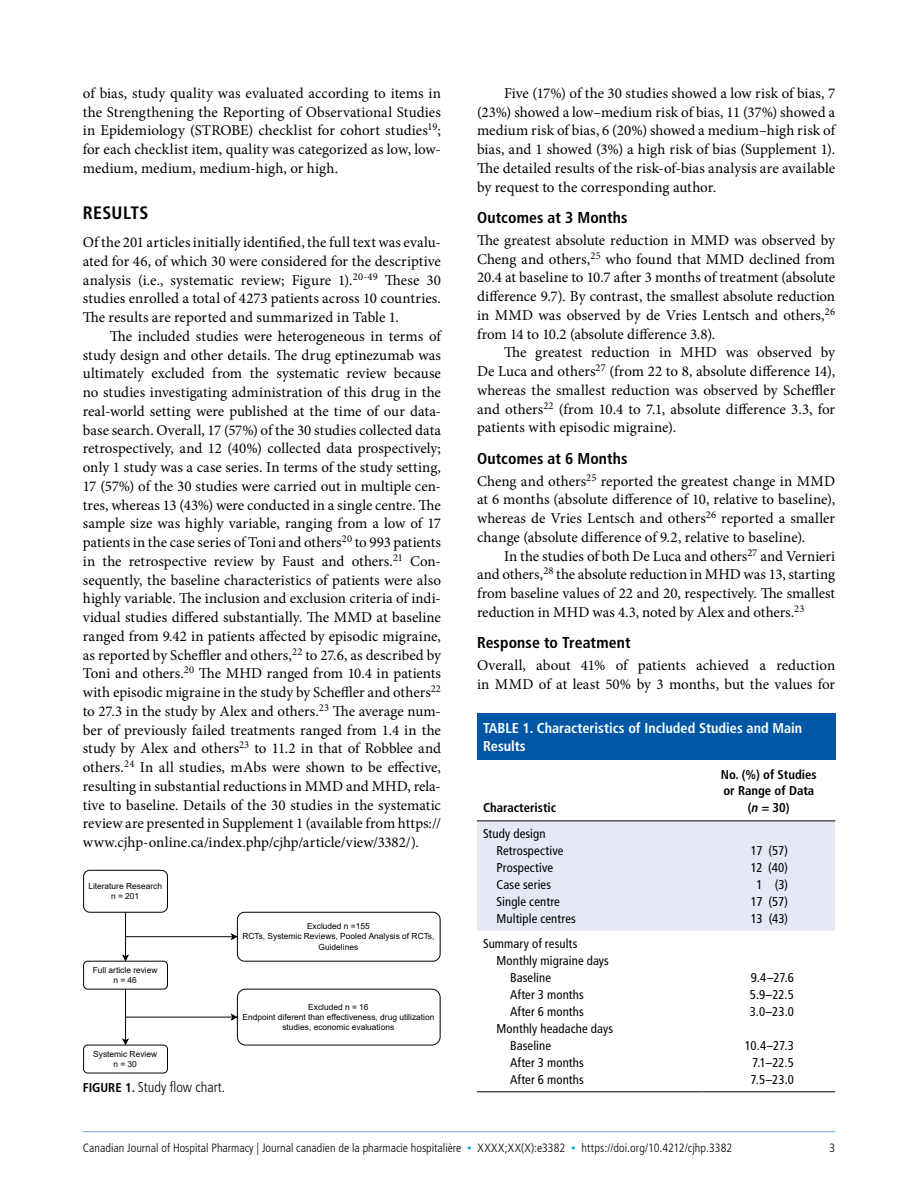
<style>
.page{position:relative;width:918px;height:1188px;background:#fff}
.page>*{position:absolute;margin:0;border:0;box-sizing:border-box;transform-origin:0 0}
.CJHP_H1{font:700 condensed 18px "Frutiger LT Std";letter-spacing:.015em;color:#000}
.CJHP_H2{font:700 condensed 15.75px "Frutiger LT Std";letter-spacing:.01em;color:#000}
.CJHP_BodyText_Inden{font:15px/18.8px "Minion Pro";color:#000;text-align:justify}
.CJHP_BodyText{font:15px/18.8px "Minion Pro";color:#000;text-align:justify}
.CJHP_TableTitle_TAB{font:700 condensed 14.25px/18px "Frutiger LT Std";color:#fff}
.CJHP_FigureCaption{font:300 condensed 14.25px "Frutiger LT Std";color:#000}
.CJHP_TableText{font:condensed 12.75px "Frutiger LT Std";letter-spacing:.005em;color:#000}
.CJHP_TableText_Sub{font:condensed 12.75px "Frutiger LT Std";letter-spacing:.01em;color:#000}
.CJHP_TableText_SubS{font:condensed 12.75px "Frutiger LT Std";letter-spacing:.01em;color:#000}
.CJHP_TableColumnHea{font:700 condensed 12.75px/16.5px "Frutiger LT Std";color:#000}
.t1{font:300 condensed 12px "Frutiger LT Std";color:#000}
.t2{font:8.4px/10.2px "Arial";color:#000;text-align:center}
.s1{font-weight:700;font-size:12.75px}
.s2{font-family:"Frutiger LT Pro";font-style:italic}
.s3{font-size:9px;color:#00acd7}
</style>
<div class="page">
<hr style="left:83px;top:1131px;width:752px;height:1px;background:#0057a5">
<svg style="left:83px;top:870px;width:85px;height:43px"></svg>
<hr style="left:125px;top:912px;width:1px;height:45px;background:#000">
<svg style="left:83px;top:954px;width:85px;height:36px"></svg>
<hr style="left:125px;top:989px;width:1px;height:52px;background:#000">
<svg style="left:83px;top:1038px;width:85px;height:36px"></svg>
<hr style="left:126px;top:1017px;width:107px;height:1px;background:#000">
<svg style="left:230px;top:988px;width:211px;height:58px"></svg>
<hr style="left:126px;top:936px;width:107px;height:1px;background:#000">
<svg style="left:230px;top:911px;width:211px;height:51px"></svg>
<div style="left:477px;top:714px;width:358px;height:46px;background:#0057a5"></div>
<div style="left:477px;top:822px;width:358px;height:109px;background:#e6e8f5"></div>
<hr style="left:477px;top:821px;width:225px;height:1px;background:#000">
<hr style="left:702px;top:821px;width:133px;height:1px;background:#000">
<hr style="left:477px;top:1092px;width:225px;height:1px;background:#000">
<hr style="left:702px;top:1092px;width:133px;height:1px;background:#000">
<p class="CJHP_BodyText_Inden" style="left:83px;top:84px;width:360px">of bias, study quality was evaluated according to items in the Strengthening the Reporting of Observational Studies in Epidemiology (STROBE) checklist for cohort studies<sup>19</sup>; for each checklist item, quality was categorized as low, low&shy;medium, medium, medium-high, or high.</p>
<p class="CJHP_H1" style="left:83px;top:202px;width:67px">RESULTS</p>
<p class="CJHP_BodyText" style="left:83px;top:233px;width:360px">Of the 201 articles initially identified, the full text was evalu&shy;ated for 46, of which 30 were considered for the descriptive analysis (i.e., systematic review; Figure 1).<sup>20-49</sup> These 30 studies enrolled a total of 4273 patients across 10 countries.<br>The results are reported and summarized in Table 1.</p>
<p class="CJHP_BodyText_Inden" style="left:83px;top:327px;width:360px;text-indent:27px">The included studies were heterogeneous in terms of study design and other details. The drug eptinezumab was ultimately excluded from the systematic review because no studies investigating administration of this drug in the real-world setting were published at the time of our data&shy;base search. Overall, 17 (57%) of the 30 studies collected data retrospectively, and 12 (40%) collected data prospectively; only 1 study was a case series. In terms of the study setting, 17 (57%) of the 30 studies were carried out in multiple cen&shy;tres, whereas 13 (43%) were conducted in a single centre. The sample size was highly variable, ranging from a low of 17 patients in the case series of Toni and others<sup>20</sup> to 993 patients in the retrospective review by Faust and others.<sup>21</sup> Con&shy;sequently, the baseline characteristics of patients were also highly variable. The inclusion and exclusion criteria of indi&shy;vidual studies differed substantially. The MMD at baseline ranged from 9.42 in patients affected by episodic migraine, as reported by Scheffler and others,<sup>22</sup> to 27.6, as described by Toni and others.<sup>20</sup> The MHD ranged from 10.4 in patients with episodic migraine in the study by Scheffler and others<sup>22 </sup>to 27.3 in the study by Alex and others.<sup>23</sup> The average num&shy;ber of previously failed treatments ranged from 1.4 in the study by Alex and others<sup>23</sup> to 11.2 in that of Robblee and others.<sup>24</sup> In all studies, mAbs were shown to be effective, resulting in substantial reductions in MMD and MHD, rela&shy;tive to baseline. Details of the 30 studies in the systematic review are presented in Supplement 1 (available from https:// www.cjhp-online.ca/index.php/cjhp/article/view/3382/).</p>
<p class="t2" style="left:88px;top:881px;width:75px">Literature Research n = 201</p>
<p class="t2" style="left:93px;top:964px;width:66px">Full article review n = 46</p>
<p class="t2" style="left:93px;top:1048px;width:65px">Systemic Review n = 30</p>
<p class="CJHP_FigureCaption" style="left:83px;top:1079px;width:144px"><span class="s1">FIGURE 1.</span> Study flow chart.</p>
<p class="t2" style="left:242px;top:921px;width:194px">Excluded n =155<br>RCTs, Systemic Reviews, Pooled Analysis of RCTs,<br>Guidelines</p>
<p class="t2" style="left:242px;top:1002px;width:193px">Excluded n = 16<br>Endpoint diferent than effectiveness, drug utilization studies, economic evaluations</p>
<p class="CJHP_BodyText_Inden" style="left:477px;top:84px;width:360px;text-indent:27px">Five (17%) of the 30 studies showed a low risk of bias, 7 (23%) showed a low–medium risk of bias, 11 (37%) showed a medium risk of bias, 6 (20%) showed a medium–high risk of bias, and 1 showed (3%) a high risk of bias (Supplement 1).<br>The detailed results of the risk-of-bias analysis are available by request to the corresponding author.</p>
<p class="CJHP_H2" style="left:477px;top:208px;width:152px">Outcomes at 3 Months</p>
<p class="CJHP_BodyText" style="left:477px;top:231px;width:360px">The greatest absolute reduction in MMD was observed by Cheng and others,<sup>25</sup> who found that MMD declined from 20.4 at baseline to 10.7 after 3 months of treatment (absolute difference 9.7). By contrast, the smallest absolute reduction in MMD was observed by de Vries Lentsch and others,<sup>26 </sup>from 14 to 10.2 (absolute difference 3.8).</p>
<p class="CJHP_BodyText_Inden" style="left:477px;top:343px;width:360px;text-indent:27px">The greatest reduction in MHD was observed by De Luca and others<sup>27</sup> (from 22 to 8, absolute difference 14), whereas the smallest reduction was observed by Scheffler and others<sup>22</sup> (from 10.4 to 7.1, absolute difference 3.3, for patients with episodic migraine).</p>
<p class="CJHP_H2" style="left:477px;top:449px;width:152px">Outcomes at 6 Months</p>
<p class="CJHP_BodyText" style="left:477px;top:472px;width:360px">Cheng and others<sup>25</sup> reported the greatest change in MMD at 6 months (absolute difference of 10, relative to baseline), whereas de Vries Lentsch and others<sup>26</sup> reported a smaller change (absolute difference of 9.2, relative to baseline).</p>
<p class="CJHP_BodyText_Inden" style="left:477px;top:547px;width:360px;text-indent:27px">In the studies of both De Luca and others<sup>27</sup> and Vernieri and others,<sup>28</sup> the absolute reduction in MHD was 13, starting from baseline values of 22 and 20, respectively. The smallest reduction in MHD was 4.3, noted by Alex and others.<sup>23</sup></p>
<p class="CJHP_H2" style="left:477px;top:634px;width:155px">Response to Treatment</p>
<p class="CJHP_BodyText" style="left:477px;top:656px;width:360px">Overall, about 41% of patients achieved a reduction in MMD of at least 50% by 3 months, but the values for</p>
<p class="CJHP_TableTitle_TAB" style="left:483px;top:719px;width:321px">TABLE 1. Characteristics of Included Studies and Main<br>Results</p>
<p class="CJHP_TableColumnHea" style="left:483px;top:799px;width:75px">Characteristic</p>
<p class="CJHP_TableColumnHea" style="left:721px;top:766px;width:97px">No. (%) of Studies or Range of Data</p>
<p class="CJHP_TableColumnHea" style="left:748px;top:799px;width:43px">(<span class="s2">n</span> = 30)</p>
<p class="CJHP_TableText" style="left:483px;top:826px;width:64px">Study design</p>
<p class="CJHP_TableText_Sub" style="left:496px;top:843px;width:68px">Retrospective</p>
<p class="CJHP_TableText" style="left:751px;top:843px;width:39px">17 (57)</p>
<p class="CJHP_TableText_Sub" style="left:496px;top:860px;width:58px">Prospective</p>
<p class="CJHP_TableText" style="left:751px;top:860px;width:39px">12 (40)</p>
<p class="CJHP_TableText_Sub" style="left:496px;top:877px;width:56px">Case series</p>
<p class="CJHP_TableText" style="left:756px;top:877px;width:33px">1 (3)</p>
<p class="CJHP_TableText_Sub" style="left:496px;top:894px;width:65px">Single centre</p>
<p class="CJHP_TableText" style="left:751px;top:894px;width:39px">17 (57)</p>
<p class="CJHP_TableText_Sub" style="left:496px;top:911px;width:81px">Multiple centres</p>
<p class="CJHP_TableText" style="left:751px;top:911px;width:39px">13 (43)</p>
<p class="CJHP_TableText" style="left:483px;top:936px;width:96px">Summary of results</p>
<p class="CJHP_TableText_Sub" style="left:496px;top:953px;width:114px">Monthly migraine days</p>
<p class="CJHP_TableText_SubS" style="left:510px;top:970px;width:43px">Baseline</p>
<p class="CJHP_TableText" style="left:751px;top:970px;width:45px">9.4–27.6</p>
<p class="CJHP_TableText_SubS" style="left:510px;top:987px;width:75px">After 3 months</p>
<p class="CJHP_TableText" style="left:750px;top:987px;width:46px">5.9–22.5</p>
<p class="CJHP_TableText_SubS" style="left:510px;top:1004px;width:75px">After 6 months</p>
<p class="CJHP_TableText" style="left:750px;top:1004px;width:46px">3.0–23.0</p>
<p class="CJHP_TableText_Sub" style="left:496px;top:1021px;width:118px">Monthly headache days</p>
<p class="CJHP_TableText_SubS" style="left:510px;top:1038px;width:43px">Baseline</p>
<p class="CJHP_TableText" style="left:745px;top:1038px;width:51px">10.4–27.3</p>
<p class="CJHP_TableText_SubS" style="left:510px;top:1055px;width:75px">After 3 months</p>
<p class="CJHP_TableText" style="left:752px;top:1055px;width:43px">7.1–22.5</p>
<p class="CJHP_TableText_SubS" style="left:510px;top:1072px;width:75px">After 6 months</p>
<p class="CJHP_TableText" style="left:751px;top:1072px;width:45px">7.5–23.0</p>
<p class="t1" style="left:83px;top:1141px;width:651px">Canadian Journal of Hospital Pharmacy | Journal canadien de la pharmacie hospitalière <span class="s3">•</span> XXXX;XX(X):e3382 <span class="s3">•</span> https://doi.org/10.4212/cjhp.3382</p>
<p class="t1" style="left:829px;top:1141px;width:7px">3</p>
</div>
